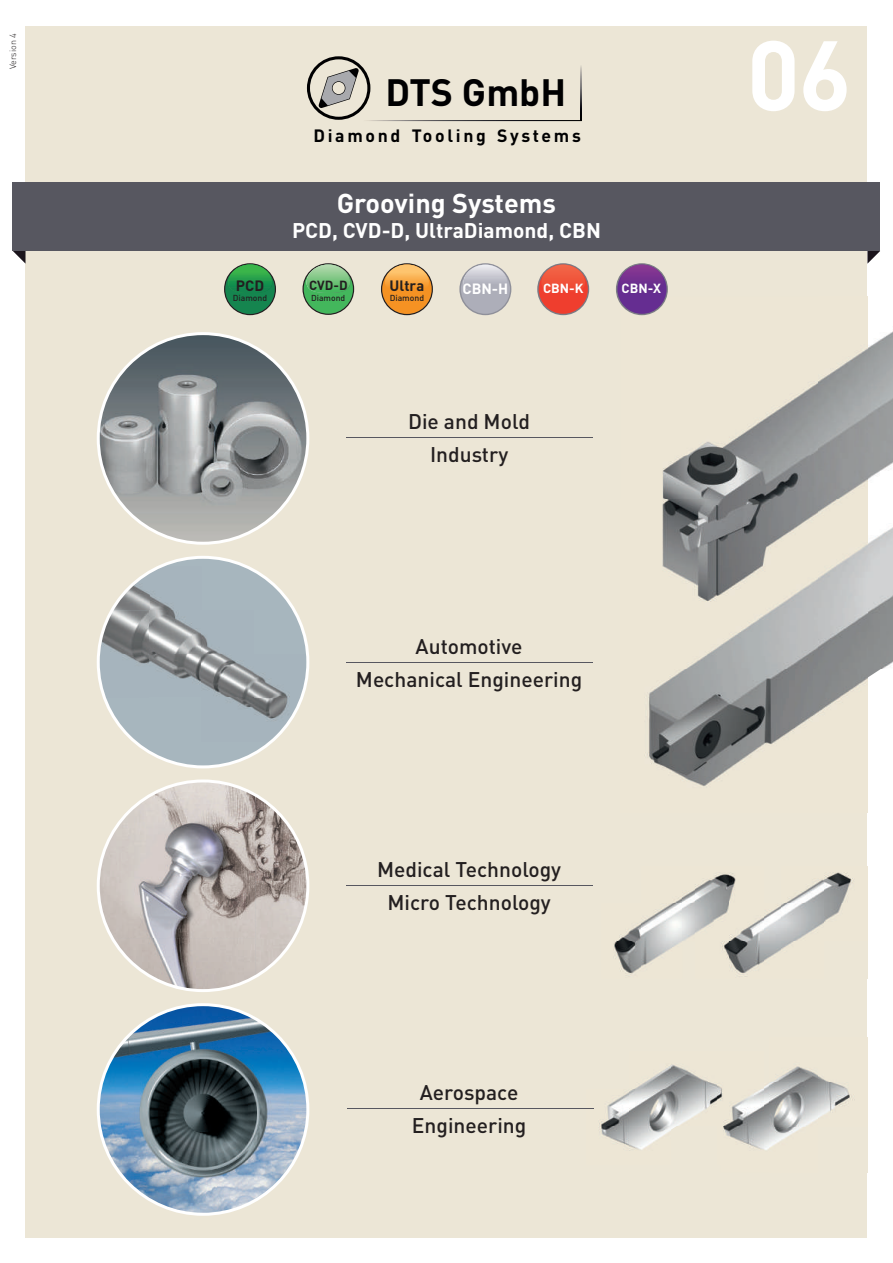
<style>
.page{position:relative;width:893px;height:1263px;background:#fff}
.page>*{position:absolute;margin:0;border:0;box-sizing:border-box;transform-origin:0 0}
.t1{font:700 97.5px "DIN Pro";color:#fff}
.t2{font:700 37.65px "DIN Pro";color:#000001}
.t3{font:700 27px "DIN Pro";color:#fff}
.t4{font:500 21px/33px "DIN Pro";color:#231f20;text-align:center}
.t5{font:700 21px "DIN Pro";color:#fff}
.t6{font:700 17.7px "DIN Pro";letter-spacing:.15em;color:#000001}
.t7{font:700 14.85px "DIN Pro";color:#231f20}
.t8{font:700 14.7px "DIN Pro";color:#fff}
.t9{font:700 13.05px "DIN Pro";color:#fff}
.t10{font:700 13.05px "DIN Pro";color:#231f20}
.t11{font:300 9px "DIN Pro";color:#231f20}
.t12{font:500 8.55px "DIN Pro";color:#231f20}
</style>
<div class="page">
<div style="left:26px;top:26px;width:841px;height:1211px;background:#ece6d6"></div>
<svg style="left:13px;top:251px;width:13px;height:13px"></svg>
<svg style="left:867px;top:251px;width:13px;height:13px"></svg>
<svg style="left:97px;top:332px;width:212px;height:213px"></svg>
<svg style="left:97px;top:779px;width:212px;height:213px"></svg>
<svg style="left:97px;top:556px;width:212px;height:212px"></svg>
<svg style="left:97px;top:1003px;width:212px;height:213px"></svg>
<img style="left:818px;top:297px;width:75px;height:203px">
<img style="left:621px;top:298px;width:197px;height:202px">
<img style="left:647px;top:500px;width:246px;height:313px">
<img style="left:616px;top:872px;width:237px;height:69px">
<img style="left:614px;top:941px;width:68px;height:33px">
<img style="left:867px;top:866px;width:1px;height:113px">
<img style="left:721px;top:941px;width:73px;height:36px">
<img style="left:593px;top:1064px;width:170px;height:86px">
<img style="left:867px;top:1037px;width:1px;height:135px">
<img style="left:721px;top:1064px;width:108px;height:19px">
<img style="left:763px;top:1082px;width:87px;height:45px">
<img style="left:721px;top:1127px;width:81px;height:23px">
<div style="left:13px;top:183px;width:867px;height:68px;background:#575760"></div>
<hr style="left:346px;top:437px;width:246px;height:1px;background:#575760">
<hr style="left:346px;top:662px;width:246px;height:1px;background:#575760">
<hr style="left:346px;top:885px;width:246px;height:1px;background:#575760">
<hr style="left:347px;top:1108px;width:246px;height:1px;background:#575760">
<img style="left:368px;top:120px;width:213px;height:1px">
<img style="left:581px;top:66px;width:1px;height:54px">
<svg style="left:307px;top:56px;width:63px;height:64px"></svg>
<svg style="left:459px;top:263px;width:52px;height:52px"></svg>
<div style="left:461px;top:265px;width:49px;height:49px;background:#adaeb9;border-radius:25px"></div>
<svg style="left:463px;top:265px;width:44px;height:26px"></svg>
<svg style="left:616px;top:263px;width:52px;height:52px"></svg>
<div style="left:617px;top:265px;width:49px;height:49px;background:#652d91;border-radius:25px"></div>
<img style="left:620px;top:265px;width:44px;height:16px">
<svg style="left:537px;top:263px;width:52px;height:52px"></svg>
<div style="left:539px;top:265px;width:49px;height:49px;background:#ef3e2e;border-radius:25px"></div>
<img style="left:541px;top:265px;width:44px;height:24px">
<svg style="left:382px;top:264px;width:50px;height:50px"></svg>
<svg style="left:224px;top:263px;width:52px;height:52px"></svg>
<div style="left:225px;top:264px;width:50px;height:50px;background:#15854f;border-radius:25px"></div>
<svg style="left:228px;top:264px;width:44px;height:25px"></svg>
<svg style="left:302px;top:263px;width:52px;height:52px"></svg>
<div style="left:304px;top:264px;width:49px;height:50px;background:#43b75c;border-radius:25px"></div>
<svg style="left:306px;top:264px;width:44px;height:29px"></svg>
<p class="t11" style="left:7px;top:69px;width:38px;rotate:-90deg">Version 4</p>
<p class="t7" style="left:236px;top:276px;width:30px">PCD</p>
<p class="t12" style="left:233px;top:292px;width:36px">Diamond</p>
<h2 class="t2" style="left:385px;top:61px;width:182px">DTS GmbH</h2>
<p class="t6" style="left:313px;top:120px;width:269px">Diamond Tooling Systems</p>
<p class="t3" style="left:337px;top:185px;width:221px">Grooving Systems</p>
<p class="t5" style="left:292px;top:216px;width:310px">PCD, CVD-D, UltraDiamond, CBN</p>
<p class="t10" style="left:309px;top:277px;width:40px">CVD-D</p>
<p class="t12" style="left:311px;top:293px;width:36px">Diamond</p>
<p class="t7" style="left:390px;top:276px;width:36px">Ultra</p>
<p class="t8" style="left:463px;top:276px;width:47px">CBN-H</p>
<p class="t9" style="left:543px;top:278px;width:42px">CBN-K</p>
<p class="t9" style="left:622px;top:278px;width:41px">CBN-X</p>
<p class="t12" style="left:390px;top:292px;width:36px">Diamond</p>
<p class="t4" style="left:408px;top:404px;width:124px">Die and Mold<br>Industry</p>
<p class="t4" style="left:356px;top:629px;width:228px">Automotive<br>Mechanical Engineering</p>
<p class="t4" style="left:377px;top:852px;width:186px">Medical Technology<br>Micro Technology</p>
<p class="t4" style="left:412px;top:1075px;width:116px">Aerospace<br>Engineering</p>
<h1 class="t1" style="left:747px;top:9px;width:106px">06</h1>
</div>
